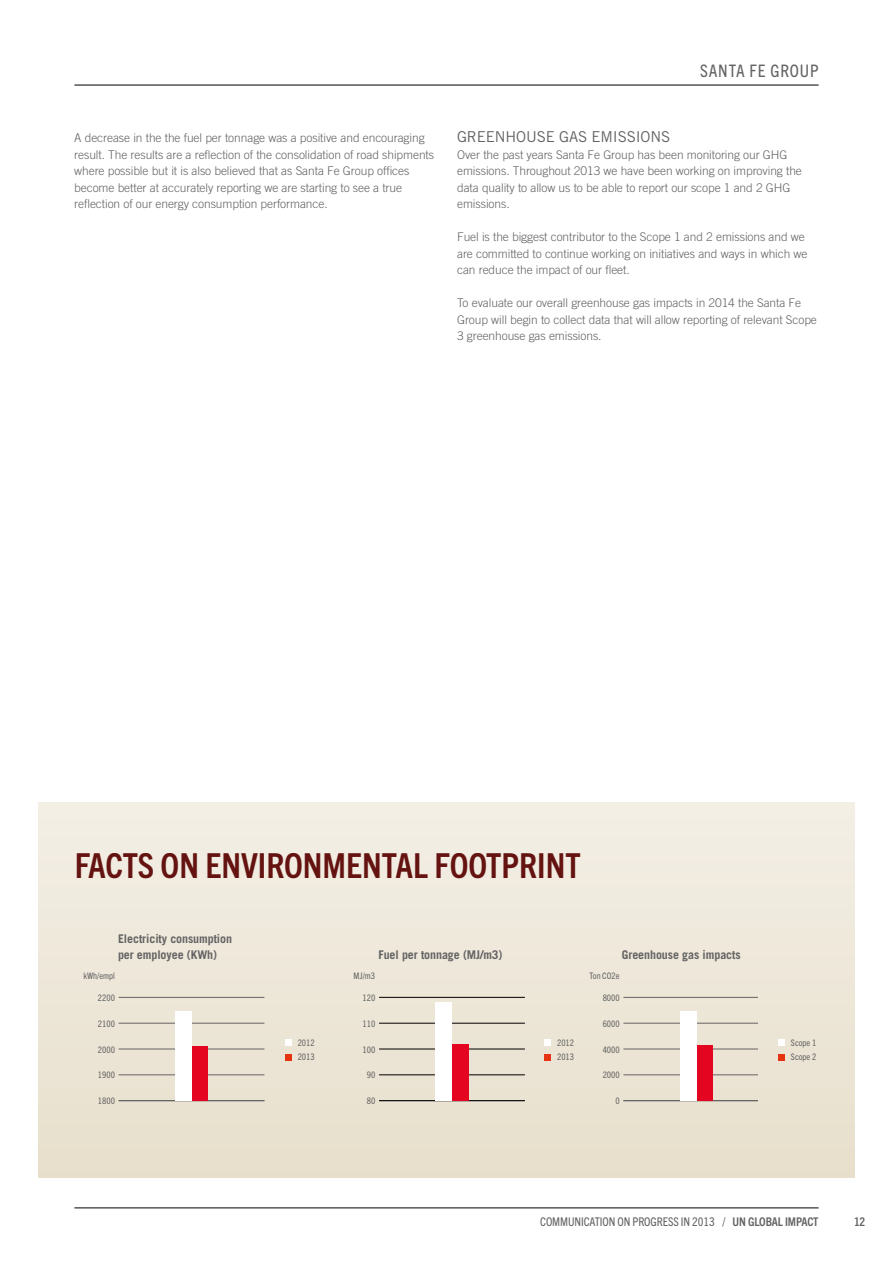
<style>
.page{position:relative;width:893px;height:1263px;background:#fff}
.page>*{position:absolute;margin:0;border:0;box-sizing:border-box;transform-origin:0 0}
.t1{font:700 condensed 34.5px "Trade Gothic Next LT Pro";color:#6b1514}
.t2{font:condensed 17.25px "Trade Gothic Next LT Pro";letter-spacing:.05em;color:#646363}
.t3{font:15px "Trade Gothic LT Std";letter-spacing:-.01em;color:#646363}
.t4{font:300 12px/16.5px "Trade Gothic LT Std";letter-spacing:-.005em;color:#646363}
.t5{font:700 12px/16.5px "Trade Gothic LT Std";letter-spacing:-.005em;color:#646363}
.t6{font:condensed 12px "Trade Gothic Next LT Pro";letter-spacing:-.005em;color:#646363}
.t7{font:700 condensed 12px "Trade Gothic Next LT Pro";color:#646363}
.t8{font:condensed 9px/14.7px "Trade Gothic Next LT Pro";color:#646363}
.s1{font-weight:700}
</style>
<div class="page">
<div style="left:38px;top:802px;width:817px;height:376px;background:#eee7d9"></div>
<div style="left:285px;top:1039px;width:6px;height:7px;background:#fff"></div>
<svg style="left:285px;top:1054px;width:6px;height:6px"></svg>
<hr style="left:119px;top:1100px;width:145px;height:1px;background:#646363">
<hr style="left:119px;top:1074px;width:145px;height:1px;background:#646363">
<hr style="left:119px;top:1049px;width:145px;height:1px;background:#646363">
<hr style="left:119px;top:1023px;width:145px;height:1px;background:#646363">
<hr style="left:119px;top:997px;width:145px;height:1px;background:#646363">
<div style="left:192px;top:1046px;width:16px;height:55px;background:#e40521"></div>
<div style="left:175px;top:1011px;width:17px;height:90px;background:#fff"></div>
<div style="left:544px;top:1039px;width:7px;height:7px;background:#fff"></div>
<div style="left:544px;top:1054px;width:7px;height:6px;background:#e63312"></div>
<hr style="left:379px;top:1100px;width:146px;height:1px;background:#000">
<hr style="left:379px;top:1074px;width:146px;height:1px;background:#000">
<hr style="left:379px;top:1049px;width:146px;height:1px;background:#000">
<hr style="left:379px;top:1023px;width:146px;height:1px;background:#000">
<hr style="left:379px;top:997px;width:146px;height:1px;background:#000">
<div style="left:452px;top:1044px;width:16px;height:57px;background:#e40521"></div>
<div style="left:436px;top:1002px;width:16px;height:99px;background:#fff"></div>
<div style="left:778px;top:1039px;width:6px;height:7px;background:#fff"></div>
<svg style="left:778px;top:1054px;width:6px;height:6px"></svg>
<hr style="left:623px;top:1100px;width:135px;height:1px;background:#646363">
<hr style="left:623px;top:1074px;width:135px;height:1px;background:#646363">
<hr style="left:623px;top:1049px;width:135px;height:1px;background:#646363">
<hr style="left:623px;top:1023px;width:135px;height:1px;background:#646363">
<hr style="left:623px;top:997px;width:135px;height:1px;background:#646363">
<div style="left:696px;top:1045px;width:16px;height:56px;background:#e40521"></div>
<div style="left:680px;top:1011px;width:16px;height:90px;background:#fff"></div>
<hr style="left:74px;top:85px;width:745px;height:1px;background:#000">
<hr style="left:74px;top:1207px;width:745px;height:1px;background:#000">
<h2 class="t2" style="left:700px;top:59px;width:120px">SANTA FE GROUP</h2>
<p class="t4" style="left:74px;top:129px;width:361px">A decrease in the the fuel per tonnage was a positive and encouraging result. The results are a reflection of the consolidation of road shipments where possible but it is also believed that as Santa Fe Group offices become better at accurately reporting we are starting to see a true reflection of our energy consumption performance.</p>
<p class="t3" style="left:457px;top:128px;width:215px">GREENHOUSE GAS EM ISSIONS</p>
<p class="t4" style="left:457px;top:146px;width:346px">Over the past years Santa Fe Group has been monitoring our GHG emissions. Throughout 2013 we have been working on improving the data quality to allow us to be able to report our scope 1 and 2 GHG emissions.</p>
<p class="t4" style="left:457px;top:228px;width:352px">Fuel is the biggest contributor to the Scope 1 and 2 emissions and we are committed to continue working on initiatives and ways in which we can reduce the impact of our fleet.</p>
<p class="t4" style="left:457px;top:294px;width:361px">To evaluate our overall greenhouse gas impacts in 2014 the Santa Fe<br>Group will begin to collect data that will allow reporting of relevant Scope<br>3 greenhouse gas emissions.</p>
<h1 class="t1" style="left:74px;top:842px;width:508px">FACTS ON ENVIRONMENTAL FOOTPRINT</h1>
<p class="t5" style="left:118px;top:930px;width:116px">Electricity consumption per employee (KWh)</p>
<p class="t5" style="left:378px;top:946px;width:126px">Fuel per tonnage (MJ/m3)</p>
<p class="t5" style="left:622px;top:946px;width:120px">Greenhouse gas impacts</p>
<p class="t8" style="left:84px;top:968px;width:33px">KWH/EMPL</p>
<p class="t8" style="left:354px;top:968px;width:23px">MJ/M3</p>
<p class="t8" style="left:589px;top:968px;width:32px">TON CO2E</p>
<p class="t8" style="left:98px;top:990px;width:19px">2200</p>
<p class="t8" style="left:363px;top:990px;width:14px">120</p>
<p class="t8" style="left:603px;top:990px;width:19px">8000</p>
<p class="t8" style="left:98px;top:1016px;width:19px">2100</p>
<p class="t8" style="left:363px;top:1016px;width:14px">110</p>
<p class="t8" style="left:603px;top:1016px;width:19px">6000</p>
<p class="t8" style="left:98px;top:1041px;width:19px">2000</p>
<p class="t8" style="left:298px;top:1034px;width:19px">2012<br>2013</p>
<p class="t8" style="left:363px;top:1041px;width:14px">100</p>
<p class="t8" style="left:557px;top:1034px;width:19px">2012<br>2013</p>
<p class="t8" style="left:603px;top:1041px;width:19px">4000</p>
<p class="t8" style="left:784px;top:1034px;width:33px">SCOPE 1<br>SCOPE 2</p>
<p class="t8" style="left:98px;top:1067px;width:19px">1900</p>
<p class="t8" style="left:367px;top:1067px;width:10px">90</p>
<p class="t8" style="left:603px;top:1067px;width:19px">2000</p>
<p class="t8" style="left:98px;top:1093px;width:19px">1800</p>
<p class="t8" style="left:367px;top:1093px;width:10px">80</p>
<p class="t8" style="left:615px;top:1093px;width:6px">0</p>
<p class="t6" style="left:540px;top:1213px;width:280px">COMMUNICATION ON PROGRESS IN 2013 / <span class="s1">UN GLOBAL IMPACT</span></p>
<p class="t7" style="left:854px;top:1213px;width:13px">12</p>
</div>
